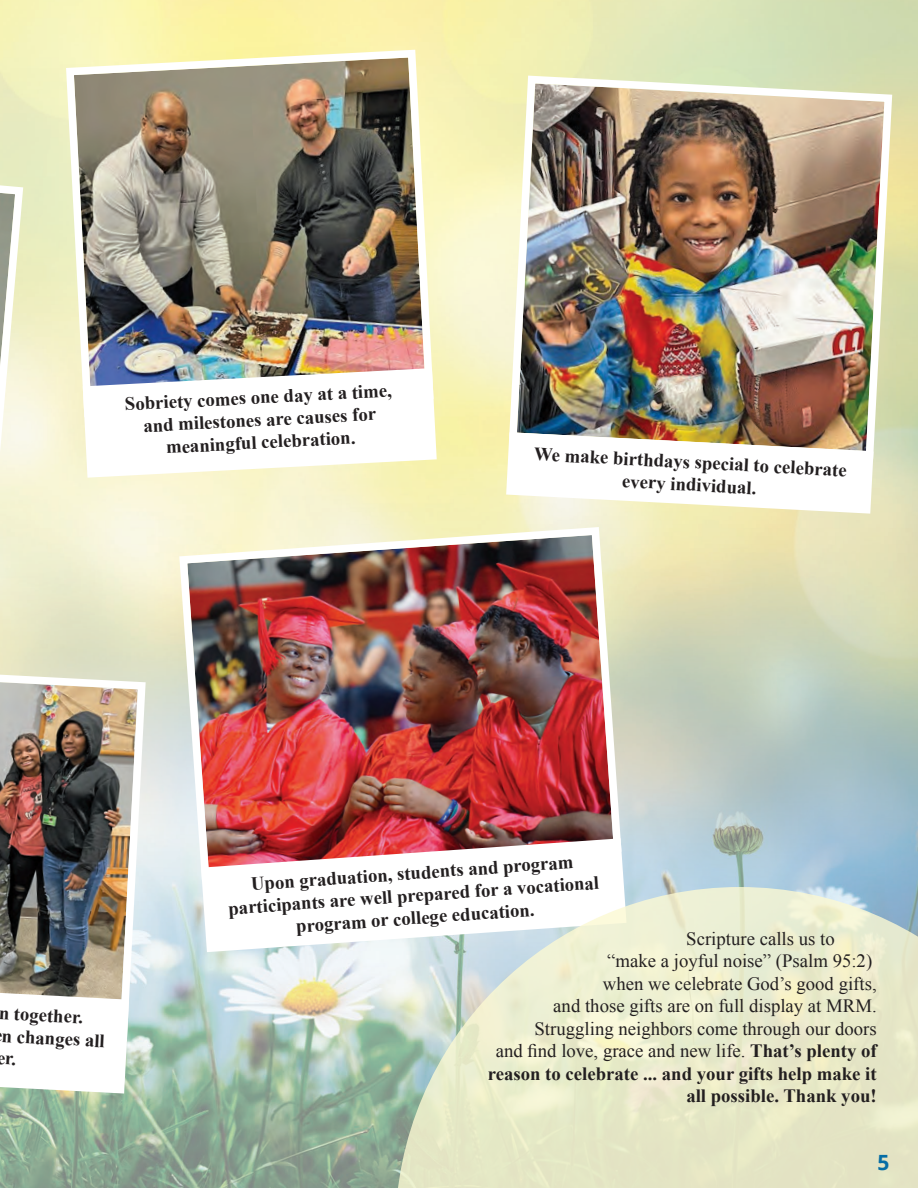
<style>
.page{position:relative;width:918px;height:1188px;background:#fff}
.page>*{position:absolute;margin:0;border:0;box-sizing:border-box;transform-origin:0 0}
.t1{font:700 21px "Open Sans";color:#066da5}
.t2{font:700 18.75px/22.5px "Times New Roman";color:#231f20;text-align:center}
.t3{font:18.75px "Times New Roman";color:#231f20}
.s1{font-weight:700}
</style>
<div class="page">
<img style="left:0;top:0;width:918px;height:1182px">
<img style="left:175px;top:523px;width:451px;height:362px">
<svg style="left:201px;top:838px;width:425px;height:114px"></svg>
<svg style="left:0;top:150px;width:27px;height:418px"></svg>
<svg style="left:395px;top:887px;width:523px;height:301px;background:#e5e8cf"></svg>
<img style="left:62px;top:46px;width:376px;height:375px">
<svg style="left:83px;top:368px;width:354px;height:110px"></svg>
<img style="left:0;top:656px;width:150px;height:390px">
<svg style="left:0;top:993px;width:129px;height:101px"></svg>
<img style="left:505px;top:72px;width:391px;height:391px">
<svg style="left:506px;top:432px;width:368px;height:82px"></svg>
<p class="t2" style="left:124px;top:392px;width:269px;rotate:-3deg">Sobriety comes one day at a time, and milestones are causes for meaningful celebration.</p>
<p class="t2" style="left:535px;top:442px;width:314px;rotate:3deg">We make birthdays special to celebrate every individual.</p>
<p class="t2" style="left:-1px;top:1001px;width:109px;text-align:left;rotate:3deg">n together.<br>n changes all er.</p>
<p class="t2" style="left:226px;top:874px;width:373px;rotate:-4deg">Upon graduation, students and program participants are well prepared for a vocational program or college education.</p>
<p class="t3" style="left:686px;top:926px;width:150px">Scripture calls us to</p>
<p class="t3" style="left:607px;top:948px;width:267px">“make a joyful noise” (Psalm 95:2)</p>
<p class="t3" style="left:603px;top:971px;width:275px">when we celebrate God’s good gifts,</p>
<p class="t3" style="left:553px;top:993px;width:325px">and those gifts are on full display at MRM.</p>
<p class="t3" style="left:535px;top:1016px;width:344px">Struggling neighbors come through our doors</p>
<p class="t3" style="left:496px;top:1038px;width:383px">and find love, grace and new life. <span class="s1">That’s plenty of</span></p>
<p class="t2" style="left:488px;top:1062px;width:390px">reason to celebrate ... and your gifts help make it</p>
<p class="t2" style="left:686px;top:1084px;width:192px">all possible. Thank you!</p>
<p class="t1" style="left:878px;top:1147px;width:13px">5</p>
</div>
